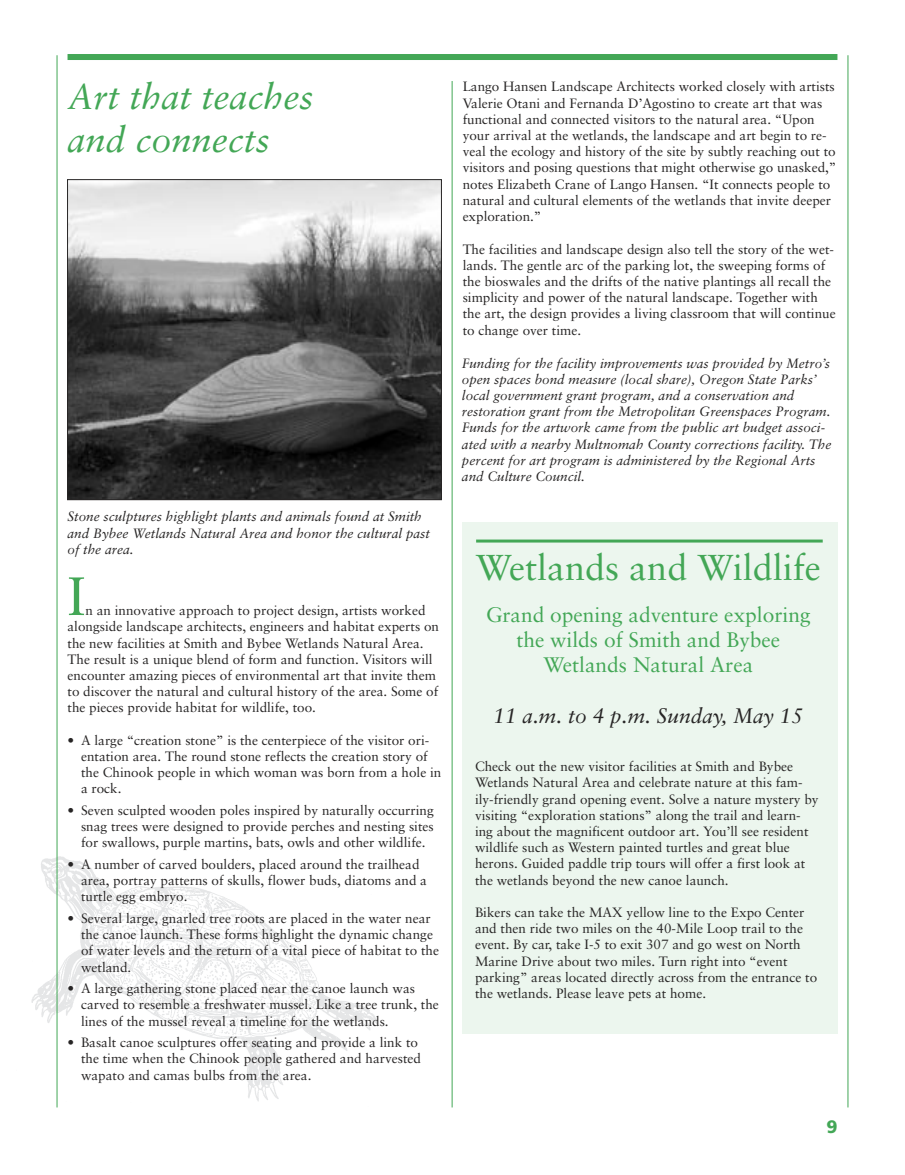
<style>
.page{position:relative;width:905px;height:1175px;background:#fff}
.page>*{position:absolute;margin:0;border:0;box-sizing:border-box;transform-origin:0 0}
.t1{font:54px "Sabon";color:#43a756}
.t2{font:italic 36px/43.2px "Sabon";color:#43a756}
.t3{font:36px "Sabon";color:#43a756}
.t4{font:21px/25.2px "Sabon";color:#43a756;text-align:center}
.t5{font:italic 21px "Sabon";color:#272525}
.t6{font:900 18px "Frutiger";color:#43a756}
.t7{font:13.5px/16.2px "Sabon";color:#272525}
.t8{font:italic 13.5px/16.2px "Sabon";color:#272525}
</style>
<div class="page">
<img style="left:31px;top:846px;width:347px;height:262px">
<hr style="left:847px;top:55px;width:1px;height:1052px;background:#43a756">
<div style="left:462px;top:522px;width:376px;height:511px;background:#ecf6ee"></div>
<div style="left:68px;top:54px;width:769px;height:6px;background:#43a756"></div>
<hr style="left:476px;top:539px;width:346px;height:3px;background:#43a756">
<hr style="left:57px;top:55px;width:1px;height:1052px;background:#43a756">
<hr style="left:452px;top:81px;width:1px;height:1026px;background:#43a756">
<img style="left:69px;top:181px;width:370px;height:317px">
<div style="left:67px;top:179px;width:374px;height:321px;border:1px solid #272525"></div>
<h2 class="t2" style="left:68px;top:75px;width:247px">Art that teaches and connects</h2>
<p class="t8" style="left:67px;top:508px;width:364px">Stone sculptures highlight plants and animals found at Smith and Bybee Wetlands Natural Area and honor the cultural past of the area.</p>
<h1 class="t1" style="left:68px;top:564px;width:19px">I</h1>
<p class="t7" style="left:67px;top:602px;width:373px;text-indent:18px">n an innovative approach to project design, artists worked alongside landscape architects, engineers and habitat experts on the new facilities at Smith and Bybee Wetlands Natural Area.<br>The result is a unique blend of form and function. Visitors will encounter amazing pieces of environmental art that invite them to discover the natural and cultural history of the area. Some of the pieces provide habitat for wildlife, too.</p>
<p class="t7" style="left:81px;top:731px;width:362px;text-indent:-14px">• A large “creation stone” is the centerpiece of the visitor ori&shy;entation area. The round stone reflects the creation story of the Chinook people in which woman was born from a hole in a rock.</p>
<p class="t7" style="left:81px;top:802px;width:354px;text-align:justify;text-indent:-14px">• Seven sculpted wooden poles inspired by naturally occurring snag trees were designed to provide perches and nesting sites for swallows, purple martins, bats, owls and other wildlife.</p>
<p class="t7" style="left:81px;top:856px;width:347px;text-indent:-14px">• A number of carved boulders, placed around the trailhead area, portray patterns of skulls, flower buds, diatoms and a turtle egg embryo.</p>
<p class="t7" style="left:81px;top:910px;width:359px;text-indent:-14px">• Several large, gnarled tree roots are placed in the water near the canoe launch. These forms highlight the dynamic change of water levels and the return of a vital piece of habitat to the wetland.</p>
<p class="t7" style="left:81px;top:980px;width:359px;text-indent:-14px">• A large gathering stone placed near the canoe launch was carved to resemble a freshwater mussel. Like a tree trunk, the lines of the mussel reveal a timeline for the wetlands.</p>
<p class="t7" style="left:81px;top:1034px;width:341px;text-indent:-14px">• Basalt canoe sculptures offer seating and provide a link to the time when the Chinook people gathered and harvested wapato and camas bulbs from the area.</p>
<p class="t7" style="left:462px;top:78px;width:375px">Lango Hansen Landscape Architects worked closely with artists Valerie Otani and Fernanda D’Agostino to create art that was functional and connected visitors to the natural area. “Upon your arrival at the wetlands, the landscape and art begin to re&shy;veal the ecology and history of the site by subtly reaching out to visitors and posing questions that might otherwise go unasked,” notes Elizabeth Crane of Lango Hansen. “It connects people to natural and cultural elements of the wetlands that invite deeper exploration.”</p>
<p class="t7" style="left:462px;top:240px;width:374px">The facilities and landscape design also tell the story of the wet&shy;lands. The gentle arc of the parking lot, the sweeping forms of the bioswales and the drifts of the native plantings all recall the simplicity and power of the natural landscape. Together with the art, the design provides a living classroom that will continue to change over time.</p>
<p class="t8" style="left:462px;top:355px;width:371px">Funding for the facility improvements was provided by Metro’s open spaces bond measure (local share), Oregon State Parks’ local government grant program, and a conservation and restoration grant from the Metropolitan Greenspaces Program.<br>Funds for the artwork came from the public art budget associ&shy;ated with a nearby Multnomah County corrections facility. The percent for art program is administered by the Regional Arts and Culture Council.</p>
<h2 class="t3" style="left:476px;top:546px;width:346px">Wetlands and Wildlife</h2>
<h3 class="t4" style="left:486px;top:601px;width:326px">Grand opening adventure exploring the wilds of Smith and Bybee<br>Wetlands Natural Area</h3>
<h3 class="t5" style="left:493px;top:703px;width:311px">11 a.m. to 4 p.m. Sunday, May 15</h3>
<p class="t7" style="left:475px;top:758px;width:345px">Check out the new visitor facilities at Smith and Bybee Wetlands Natural Area and celebrate nature at this fam&shy;ily-friendly grand opening event. Solve a nature mystery by visiting “exploration stations” along the trail and learn&shy;ing about the magnificent outdoor art. You’ll see resident wildlife such as Western painted turtles and great blue herons. Guided paddle trip tours will offer a first look at the wetlands beyond the new canoe launch.</p>
<p class="t7" style="left:475px;top:904px;width:344px">Bikers can take the MAX yellow line to the Expo Center and then ride two miles on the 40-Mile Loop trail to the event. By car, take I-5 to exit 307 and go west on North Marine Drive about two miles. Turn right into “event parking” areas located directly across from the entrance to the wetlands. Please leave pets at home.</p>
<h3 class="t6" style="left:826px;top:1116px;width:13px">9</h3>
</div>
